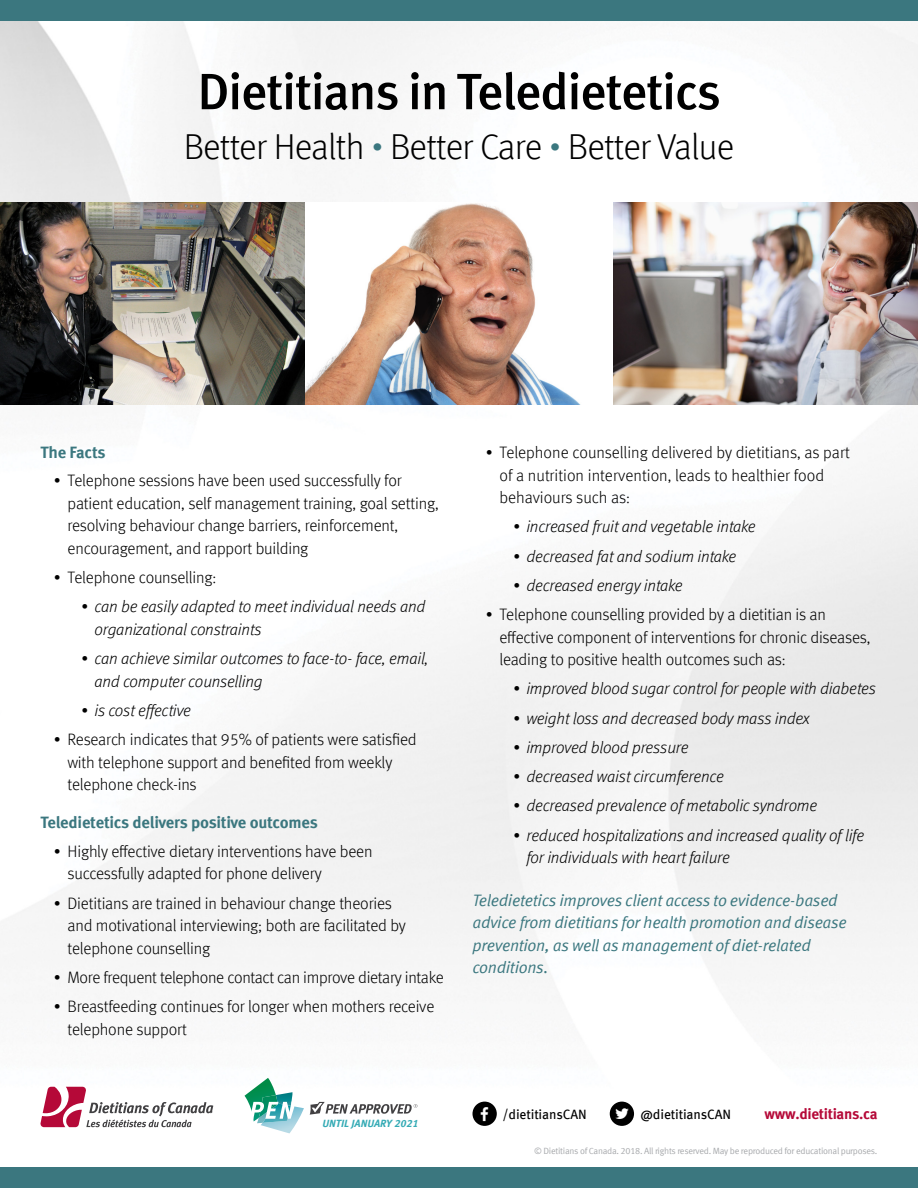
<style>
.page{position:relative;width:918px;height:1188px;background:#fff}
.page>*{position:absolute;margin:0;border:0;box-sizing:border-box;transform-origin:0 0}
.t1{font:500 51px "Meta Offc";letter-spacing:-.03em;color:#000}
.t2{font:300 36px "Meta Offc";letter-spacing:-.02em;color:#000}
.t3{font:300 16.5px/22.5px "Meta Offc";letter-spacing:-.01em;color:#000}
.t4{font:italic 300 16.5px/22.5px "Meta Offc";letter-spacing:-.01em;color:#000}
.t5{font:16.5px/22.5px "Meta Offc Norm Ita";letter-spacing:-.02em;color:#3b777f}
.t6{font:700 16.5px "Meta Offc";letter-spacing:-.015em;color:#3b777f}
.t7{font:700 15px "Meta Offc";letter-spacing:-.02em;color:#b50938}
.t8{font:13.5px "Meta Offc";letter-spacing:-.01em;color:#000}
.t9{font:italic 700 10.5px "Meta Offc";color:#35abb5}
.t10{font:9px "Meta Offc Norm";letter-spacing:-.03em;color:#a7a9ac}
.s1{font-weight:100;color:#3b777f}
</style>
<div class="page">
<img style="left:0;top:20px;width:918px;height:1148px">
<img style="left:612px;top:202px;width:306px;height:203px">
<div style="left:0;top:0;width:918px;height:20px;background:#3b777f"></div>
<div style="left:0;top:1168px;width:918px;height:20px;background:#3b777f"></div>
<img style="left:0;top:202px;width:306px;height:203px">
<div style="left:473px;top:1102px;width:24px;height:24px;background:#000;border-radius:50%"></div>
<div style="left:610px;top:1102px;width:24px;height:24px;background:#000;border-radius:50%"></div>
<img style="left:306px;top:202px;width:306px;height:203px">
<svg style="left:40px;top:1087px;width:173px;height:40px"></svg>
<img style="left:261px;top:1106px;width:43px;height:27px">
<svg style="left:244px;top:1078px;width:53px;height:45px"></svg>
<svg style="left:310px;top:1102px;width:107px;height:13px"></svg>
<h1 class="t1" style="left:197px;top:62px;width:525px">Dietitians in Teledietetics</h1>
<h2 class="t2" style="left:184px;top:126px;width:552px">Better Health <span class="s1">•</span> Better Care <span class="s1">•</span> Better Value</h2>
<p class="t6" style="left:40px;top:442px;width:67px">The Facts</p>
<p class="t3" style="left:67px;top:470px;width:373px;text-indent:-13px">• Telephone sessions have been used successfully for patient education, self management training, goal setting, resolving behaviour change barriers, reinforcement, encouragement, and rapport building</p>
<p class="t3" style="left:54px;top:567px;width:164px">• Telephone counselling:</p>
<p class="t4" style="left:94px;top:596px;width:332px;text-indent:-13px">• can be easily adapted to meet individual needs and organizational constraints</p>
<p class="t4" style="left:94px;top:648px;width:336px;text-indent:-13px">• can achieve similar outcomes to face-to- face, email, and computer counselling</p>
<p class="t4" style="left:81px;top:700px;width:112px">• is cost effective</p>
<p class="t3" style="left:67px;top:729px;width:351px;text-indent:-13px">• Research indicates that 95% of patients were satisfied with telephone support and benefited from weekly telephone check-ins</p>
<p class="t6" style="left:40px;top:813px;width:279px">Teledietetics delivers positive outcomes</p>
<p class="t3" style="left:67px;top:840px;width:307px;text-indent:-13px">• Highly effective dietary interventions have been successfully adapted for phone delivery</p>
<p class="t3" style="left:67px;top:892px;width:340px;text-indent:-13px">• Dietitians are trained in behaviour change theories and motivational interviewing; both are facilitated by telephone counselling</p>
<p class="t3" style="left:54px;top:966px;width:391px">• More frequent telephone contact can improve dietary intake</p>
<p class="t3" style="left:67px;top:996px;width:368px;text-indent:-13px">• Breastfeeding continues for longer when mothers receive telephone support</p>
<p class="t9" style="left:322px;top:1117px;width:97px">UNTIL JANUARY 2021</p>
<p class="t3" style="left:499px;top:442px;width:352px;text-indent:-13px">• Telephone counselling delivered by dietitians, as part of a nutrition intervention, leads to healthier food behaviours such as:</p>
<p class="t4" style="left:513px;top:516px;width:244px">• increased fruit and vegetable intake</p>
<p class="t4" style="left:513px;top:545px;width:225px">• decreased fat and sodium intake</p>
<p class="t4" style="left:513px;top:574px;width:171px">• decreased energy intake</p>
<p class="t3" style="left:499px;top:604px;width:373px;text-indent:-13px">• Telephone counselling provided by a dietitian is an effective component of interventions for chronic diseases, leading to positive health outcomes such as:</p>
<p class="t4" style="left:513px;top:678px;width:365px">• improved blood sugar control for people with diabetes</p>
<p class="t4" style="left:513px;top:707px;width:298px">• weight loss and decreased body mass index</p>
<p class="t4" style="left:513px;top:736px;width:177px">• improved blood pressure</p>
<p class="t4" style="left:513px;top:766px;width:212px">• decreased waist circumference</p>
<p class="t4" style="left:513px;top:795px;width:306px">• decreased prevalence of metabolic syndrome</p>
<p class="t4" style="left:526px;top:824px;width:339px;text-indent:-13px">• reduced hospitalizations and increased quality of life for individuals with heart failure</p>
<p class="t5" style="left:472px;top:889px;width:376px">Teledietetics improves client access to evidence-based advice from dietitians for health promotion and disease prevention, as well as management of diet-related conditions.</p>
<p class="t8" style="left:502px;top:1106px;width:86px">/dietitiansCAN</p>
<p class="t8" style="left:640px;top:1106px;width:92px">@dietitiansCAN</p>
<p class="t7" style="left:765px;top:1104px;width:114px">www.dietitians.ca</p>
<p class="t10" style="left:534px;top:1146px;width:345px">© Dietitians of Canada. 2018. All rights reserved. May be reproduced for educational purposes.</p>
</div>
